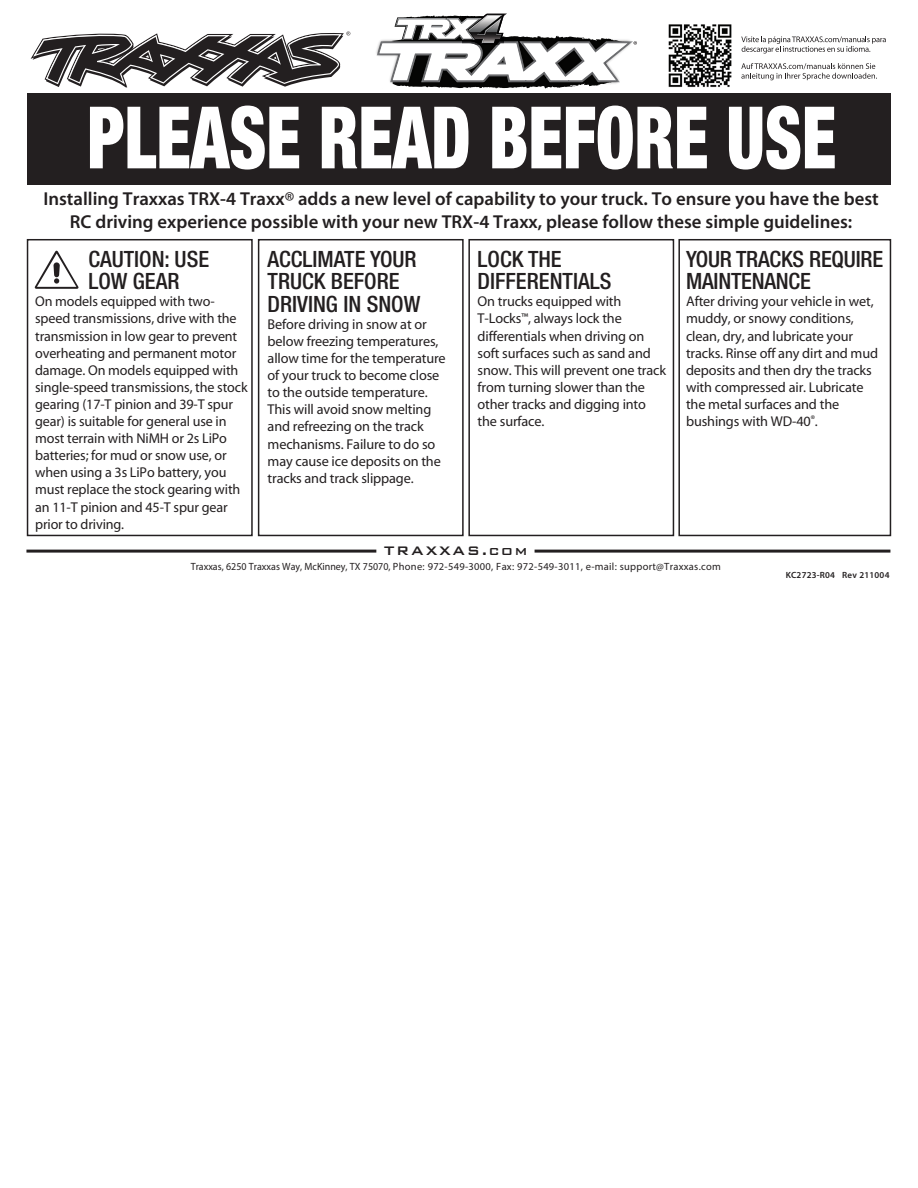
<style>
.page{position:relative;width:918px;height:1188px;background:#fff}
.page>*{position:absolute;margin:0;border:0;box-sizing:border-box;transform-origin:0 0}
.t1{font:900 condensed 86.25px "Helvetica Neue LT Std";color:#fff;scale:.8 1}
.t2{font:500 condensed 22.5px/22.5px "Helvetica Neue LT Std";color:#231f20}
.t3{font:600 18.75px/22.5px "Myriad";color:#231f20;text-align:center}
.t4{font:16.5px "Bank Gothic Medium BT";letter-spacing:.1em;color:#231f20}
.t5{font:14.25px/17.1px "Myriad";letter-spacing:-.01em;color:#231f20}
.t6{font:10.5px "Myriad Pro";letter-spacing:.025em;color:#231f20;scale:.95 1}
.t7{font:600 9px "Myriad Pro";letter-spacing:.025em;color:#231f20}
</style>
<div class="page">
<div style="left:27px;top:93px;width:863px;height:92px;background:#231f20"></div>
<hr style="left:26px;top:550px;width:350px;height:3px;background:#231f20">
<hr style="left:535px;top:550px;width:355px;height:3px;background:#231f20">
<svg style="left:31px;top:31px;width:319px;height:57px"></svg>
<div style="left:27px;top:239px;width:226px;height:297px;border:2px solid #231f20"></div>
<div style="left:258px;top:239px;width:206px;height:297px;border:2px solid #231f20"></div>
<div style="left:468px;top:239px;width:206px;height:297px;border:2px solid #231f20"></div>
<div style="left:678px;top:239px;width:213px;height:297px;border:2px solid #231f20"></div>
<svg style="left:34px;top:251px;width:45px;height:38px"></svg>
<img style="left:668px;top:24px;width:64px;height:63px">
<svg style="left:741px;top:63px;width:136px;height:17px"></svg>
<svg style="left:741px;top:36px;width:145px;height:18px"></svg>
<svg style="left:377px;top:14px;width:260px;height:75px"></svg>
<p class="t1" style="left:87px;top:85px;width:938px">PLEASE READ BEFORE USE</p>
<p class="t3" style="left:43px;top:189px;width:837px">Installing Traxxas TRX-4 Traxx® adds a new level of capability to your truck. To ensure you have the best<br>RC driving experience possible with your new TRX-4 Traxx, please follow these simple guidelines:</p>
<p class="t2" style="left:88px;top:247px;width:122px">CAUTION: USE<br>LOW GEAR</p>
<p class="t5" style="left:35px;top:294px;width:214px">On models equipped with two&shy;speed transmissions, drive with the transmission in low gear to prevent overheating and permanent motor damage. On models equipped with single-speed transmissions, the stock gearing (17-T pinion and 39-T spur gear) is suitable for general use in most terrain with NiMH or 2s LiPo batteries; for mud or snow use, or when using a 3s LiPo battery, you must replace the stock gearing with an 11-T pinion and 45-T spur gear prior to driving.</p>
<p class="t2" style="left:268px;top:247px;width:154px">ACCLIMATE YOUR<br>TRUCK BEFORE<br>DRIVING IN SNOW</p>
<p class="t5" style="left:268px;top:316px;width:180px">Before driving in snow at or below freezing temperatures, allow time for the temperature of your truck to become close to the outside temperature.<br>This will avoid snow melting and refreezing on the track mechanisms. Failure to do so may cause ice deposits on the tracks and track slippage.</p>
<p class="t2" style="left:478px;top:247px;width:135px">LOCK THE<br>DIFFERENTIALS</p>
<p class="t5" style="left:478px;top:294px;width:190px">On trucks equipped with<br>T-Locks<sup>™</sup>, always lock the differentials when driving on soft surfaces such as sand and snow. This will prevent one track from turning slower than the other tracks and digging into the surface.</p>
<p class="t2" style="left:686px;top:247px;width:199px">YOUR TRACKS REQUIRE<br>MAINTENANCE</p>
<p class="t5" style="left:686px;top:294px;width:193px">After driving your vehicle in wet, muddy, or snowy conditions, clean, dry, and lubricate your tracks. Rinse off any dirt and mud deposits and then dry the tracks with compressed air. Lubricate the metal surfaces and the bushings with WD-40<sup>®</sup>.</p>
<p class="t4" style="left:384px;top:542px;width:145px">TRAXXAS.com</p>
<p class="t6" style="left:191px;top:560px;width:560px">Traxxas, 6250 Traxxas Way, McKinney, TX 75070, Phone: 972-549-3000, Fax: 972-549-3011, e-mail: support@Traxxas.com</p>
<p class="t7" style="left:786px;top:569px;width:105px">KC2723-R04 Rev 211004</p>
</div>
